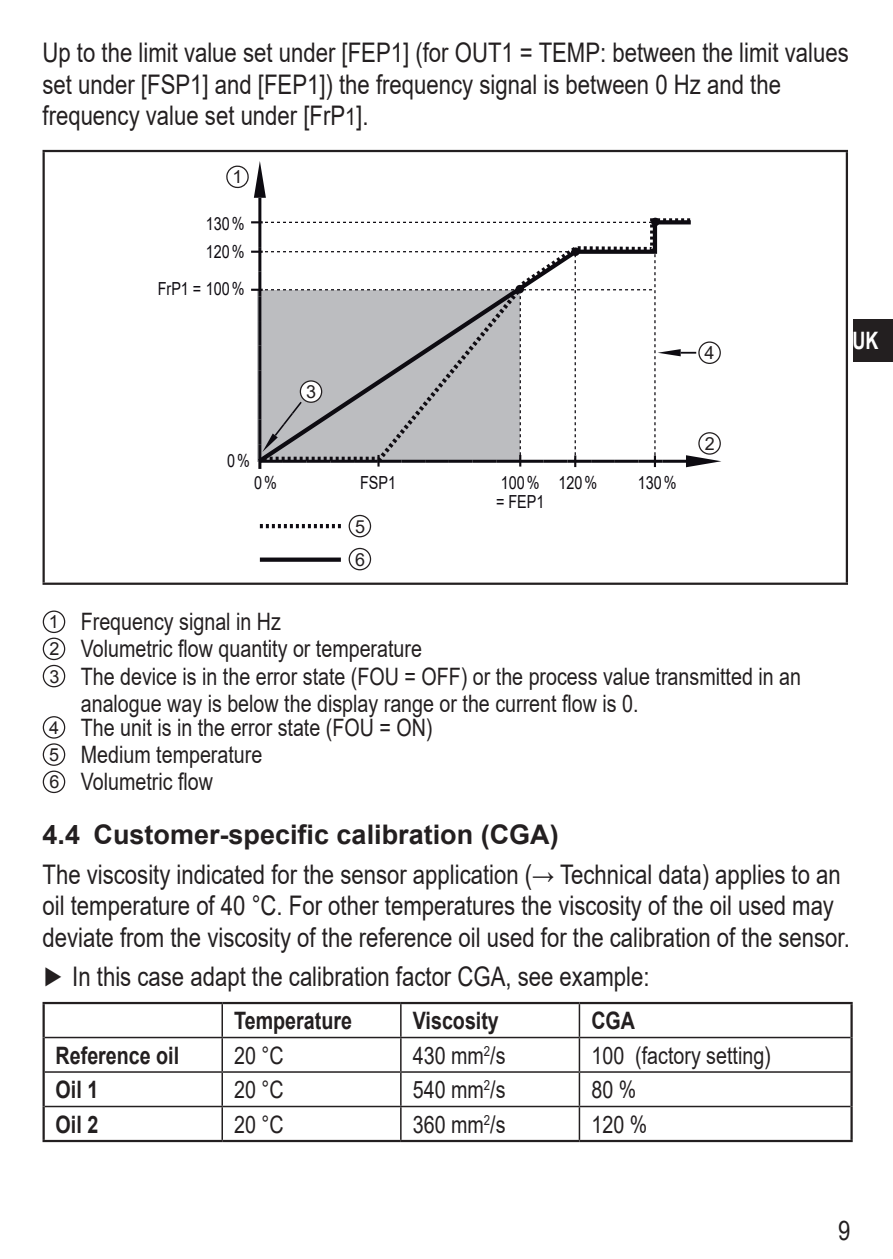
<style>
.page{position:relative;width:893px;height:1259px;background:#fff}
.page>*{position:absolute;margin:0;border:0;box-sizing:border-box;transform-origin:0 0}
.t1{font:27px/31.5px "Arial";color:#231f20;scale:.82 1}
.t2{font:700 27px "Arial";color:#231f20}
.t3{font:24px/27.2px "Arial";color:#231f20;scale:.82 1}
.t4{font:700 24px "Arial";color:#231f20;scale:.82 1}
.t5{font:700 24px "Arial";color:#fff;scale:.75 1}
.t6{font:18px "Arial";color:#0f0c12;scale:.8 1}
.t7{font:18px/33px "Arial";color:#231f20}
.s1{font-size:24px}
.s2{font-size:18px}
</style>
<div class="page">
<div style="left:853px;top:319px;width:40px;height:42px;background:#231f20"></div>
<hr style="left:43px;top:152px;width:2px;height:430px;background:#231f20">
<hr style="left:846px;top:152px;width:2px;height:430px;background:#231f20">
<hr style="left:43px;top:150px;width:805px;height:2px;background:#231f20">
<hr style="left:43px;top:582px;width:805px;height:3px;background:#231f20">
<hr style="left:258px;top:444px;width:3px;height:25px;background:#0d0b11">
<hr style="left:258px;top:247px;width:3px;height:25px;background:#0d0b11">
<hr style="left:258px;top:222px;width:3px;height:25px;background:#0d0b11">
<hr style="left:258px;top:198px;width:3px;height:24px;background:#0d0b11">
<svg style="left:251px;top:221px;width:8px;height:2px"></svg>
<svg style="left:259px;top:216px;width:432px;height:35px"></svg>
<svg style="left:260px;top:524px;width:81px;height:4px"></svg>
<div style="left:260px;top:557px;width:81px;height:5px;background:#0f0c12"></div>
<svg style="left:251px;top:251px;width:470px;height:216px"></svg>
<div style="left:699px;top:342px;width:21px;height:21px;background:#fff;border-radius:50%"></div>
<div style="left:698px;top:341px;width:23px;height:23px;border:1px solid #231f20;border-radius:50%"></div>
<div style="left:349px;top:515px;width:22px;height:22px;border:1px solid #231f20;border-radius:50%"></div>
<div style="left:349px;top:548px;width:22px;height:22px;border:1px solid #231f20;border-radius:50%"></div>
<div style="left:699px;top:433px;width:21px;height:21px;background:#fff;border-radius:50%"></div>
<div style="left:698px;top:432px;width:23px;height:23px;border:1px solid #231f20;border-radius:50%"></div>
<svg style="left:226px;top:161px;width:40px;height:37px"></svg>
<div style="left:300px;top:381px;width:22px;height:21px;background:#fff;border-radius:50%"></div>
<div style="left:300px;top:380px;width:22px;height:23px;border:1px solid #231f20;border-radius:50%"></div>
<div style="left:43px;top:610px;width:22px;height:23px;border:1px solid #231f20;border-radius:50%"></div>
<div style="left:43px;top:637px;width:22px;height:23px;border:1px solid #231f20;border-radius:50%"></div>
<div style="left:43px;top:665px;width:22px;height:22px;border:1px solid #231f20;border-radius:50%"></div>
<div style="left:43px;top:716px;width:22px;height:22px;border:1px solid #231f20;border-radius:50%"></div>
<div style="left:43px;top:743px;width:22px;height:23px;border:1px solid #231f20;border-radius:50%"></div>
<div style="left:43px;top:770px;width:22px;height:23px;border:1px solid #231f20;border-radius:50%"></div>
<hr style="left:43px;top:1002px;width:179px;height:2px;background:#231f20">
<hr style="left:43px;top:1004px;width:2px;height:33px;background:#231f20">
<hr style="left:222px;top:1002px;width:179px;height:2px;background:#231f20">
<hr style="left:401px;top:1002px;width:178px;height:2px;background:#231f20">
<hr style="left:579px;top:1002px;width:274px;height:2px;background:#231f20">
<hr style="left:850px;top:1004px;width:3px;height:33px;background:#231f20">
<hr style="left:43px;top:1037px;width:2px;height:35px;background:#231f20">
<hr style="left:850px;top:1037px;width:3px;height:35px;background:#231f20">
<hr style="left:43px;top:1072px;width:2px;height:34px;background:#231f20">
<hr style="left:850px;top:1072px;width:3px;height:34px;background:#231f20">
<hr style="left:43px;top:1106px;width:2px;height:34px;background:#231f20">
<hr style="left:850px;top:1106px;width:3px;height:34px;background:#231f20">
<hr style="left:43px;top:1140px;width:179px;height:2px;background:#231f20">
<hr style="left:222px;top:1140px;width:179px;height:2px;background:#231f20">
<hr style="left:401px;top:1140px;width:178px;height:2px;background:#231f20">
<hr style="left:579px;top:1140px;width:274px;height:2px;background:#231f20">
<hr style="left:221px;top:1004px;width:2px;height:32px;background:#231f20">
<hr style="left:400px;top:1004px;width:2px;height:32px;background:#231f20">
<hr style="left:579px;top:1004px;width:1px;height:32px;background:#231f20">
<hr style="left:45px;top:1036px;width:177px;height:2px;background:#231f20">
<hr style="left:222px;top:1036px;width:179px;height:2px;background:#231f20">
<hr style="left:221px;top:1038px;width:2px;height:33px;background:#231f20">
<hr style="left:401px;top:1036px;width:178px;height:2px;background:#231f20">
<hr style="left:400px;top:1038px;width:2px;height:33px;background:#231f20">
<hr style="left:579px;top:1036px;width:271px;height:2px;background:#231f20">
<hr style="left:579px;top:1038px;width:1px;height:33px;background:#231f20">
<hr style="left:45px;top:1071px;width:177px;height:1px;background:#231f20">
<hr style="left:222px;top:1071px;width:179px;height:1px;background:#231f20">
<hr style="left:221px;top:1072px;width:2px;height:33px;background:#231f20">
<hr style="left:401px;top:1071px;width:178px;height:1px;background:#231f20">
<hr style="left:400px;top:1072px;width:2px;height:33px;background:#231f20">
<hr style="left:579px;top:1071px;width:271px;height:1px;background:#231f20">
<hr style="left:579px;top:1072px;width:1px;height:33px;background:#231f20">
<hr style="left:45px;top:1105px;width:177px;height:2px;background:#231f20">
<hr style="left:222px;top:1105px;width:179px;height:2px;background:#231f20">
<hr style="left:221px;top:1107px;width:2px;height:33px;background:#231f20">
<hr style="left:401px;top:1105px;width:178px;height:2px;background:#231f20">
<hr style="left:400px;top:1107px;width:2px;height:33px;background:#231f20">
<hr style="left:579px;top:1105px;width:271px;height:2px;background:#231f20">
<hr style="left:579px;top:1107px;width:1px;height:33px;background:#231f20">
<p class="t1" style="left:43px;top:37px;width:985px">Up to the limit value set under [FEP1] (for OUT1 = TEMP: between the limit values set under [FSP1] and [FEP1]) the frequency signal is between 0 Hz and the frequency value set under [FrP<span class="s1">1</span>].</p>
<p class="t7" style="left:233px;top:160px;width:12px">1</p>
<p class="t6" style="left:206px;top:211px;width:50px">130%</p>
<p class="t6" style="left:206px;top:239px;width:50px">120%</p>
<p class="t6" style="left:158px;top:277px;width:110px">FrP1 = 100%</p>
<p class="t6" style="left:227px;top:448px;width:30px">0%</p>
<p class="t6" style="left:254px;top:470px;width:30px">0%</p>
<p class="t7" style="left:306px;top:375px;width:12px">3</p>
<p class="t6" style="left:360px;top:470px;width:47px">FSP1</p>
<p class="t7" style="left:355px;top:510px;width:12px">5<br>6</p>
<p class="t7" style="left:705px;top:336px;width:12px">4</p>
<p class="t6" style="left:501px;top:470px;width:122px">100% 120%</p>
<p class="t6" style="left:638px;top:470px;width:50px">130%</p>
<p class="t6" style="left:496px;top:489px;width:62px">= FEP1</p>
<p class="t7" style="left:705px;top:427px;width:12px">2</p>
<p class="t5" style="left:853px;top:324px;width:36px">UK</p>
<p class="t3" style="left:49px;top:608px;width:284px"><span class="s2">1</span> Frequency signal in Hz</p>
<p class="t3" style="left:50px;top:635px;width:456px"><span class="s2">2</span> Volumetric flow quantity or temperature</p>
<p class="t3" style="left:50px;top:662px;width:918px"><span class="s2">3</span> The device is in the error state (FOU = OFF) or the process value transmitted in an</p>
<p class="t3" style="left:81px;top:689px;width:678px">analogue way is below the display range or the current flow is 0.</p>
<p class="t3" style="left:49px;top:714px;width:469px"><span class="s2">4</span> The unit is in the error state (FOU = ON)<br><span class="s2">5</span> Medium temperature<br><span class="s2">6</span> Volumetric flow</p>
<p class="t2" style="left:43px;top:816px;width:518px">4.4 Customer-specific calibration (CGA)</p>
<p class="t1" style="left:43px;top:858px;width:981px">The viscosity indicated for the sensor application (→ Technical data) applies to an oil temperature of 40 °C. For other temperatures the viscosity of the oil used may deviate from the viscosity of the reference oil used for the calibration of the sensor.</p>
<p class="t1" style="left:43px;top:960px;width:742px">► In this case adapt the calibration factor CGA, see example:</p>
<p class="t4" style="left:234px;top:1003px;width:145px">Temperature</p>
<p class="t4" style="left:413px;top:1003px;width:106px">Viscosity</p>
<p class="t4" style="left:591px;top:1003px;width:55px">CGA</p>
<p class="t4" style="left:56px;top:1038px;width:152px">Reference oil</p>
<p class="t3" style="left:234px;top:1041px;width:62px">20 °C</p>
<p class="t3" style="left:413px;top:1041px;width:115px">430 mm<sup>2</sup>/s</p>
<p class="t3" style="left:591px;top:1041px;width:220px">100 (factory setting)</p>
<p class="t4" style="left:56px;top:1072px;width:54px">Oil 1</p>
<p class="t3" style="left:234px;top:1075px;width:62px">20 °C</p>
<p class="t3" style="left:413px;top:1075px;width:115px">540 mm<sup>2</sup>/s</p>
<p class="t3" style="left:591px;top:1075px;width:56px">80 %</p>
<p class="t4" style="left:56px;top:1107px;width:54px">Oil 2</p>
<p class="t3" style="left:234px;top:1110px;width:62px">20 °C</p>
<p class="t3" style="left:413px;top:1110px;width:115px">360 mm<sup>2</sup>/s</p>
<p class="t3" style="left:591px;top:1110px;width:70px">120 %</p>
<p class="t1" style="left:838px;top:1215px;width:17px">9</p>
</div>
